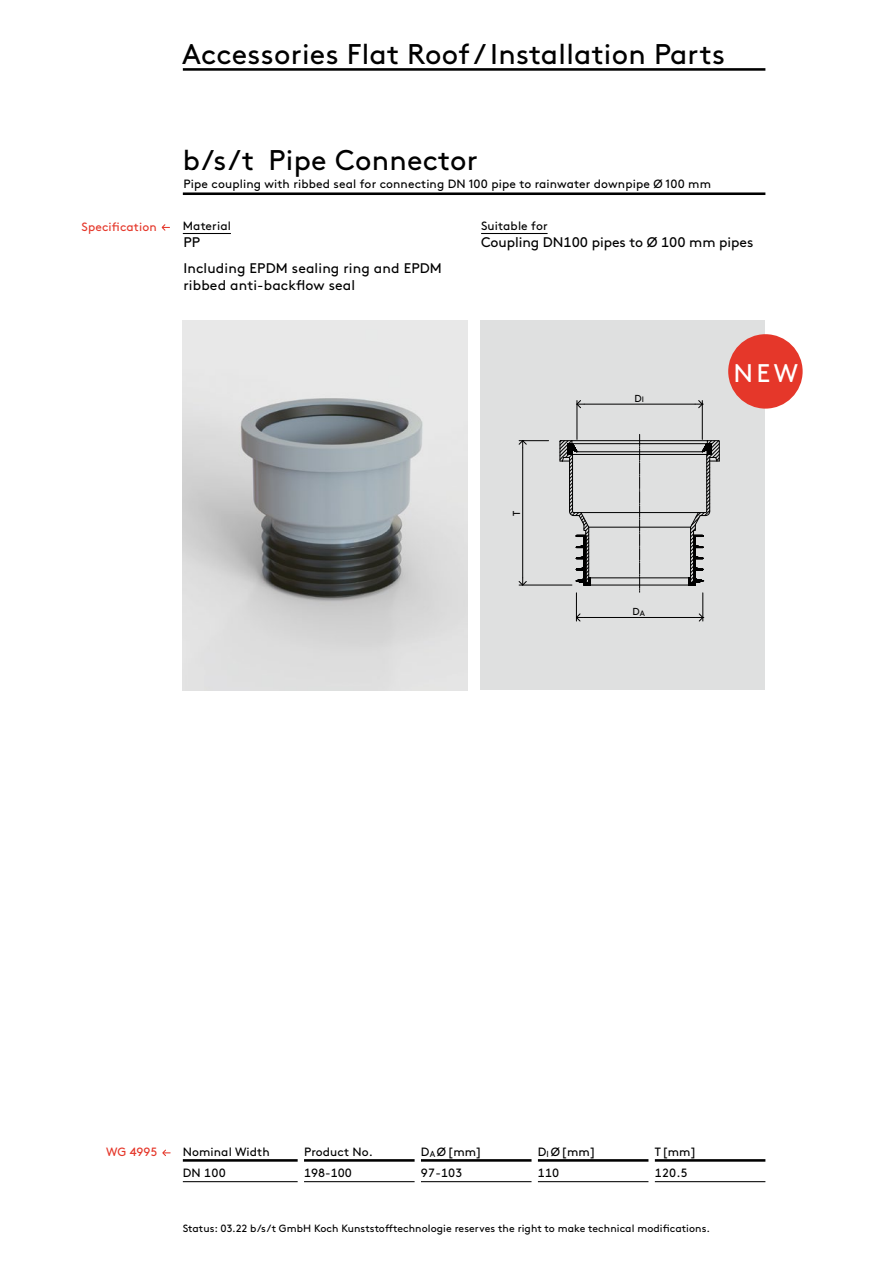
<style>
.page{position:relative;width:893px;height:1263px;background:#fff}
.page>*{position:absolute;margin:0;border:0;box-sizing:border-box;transform-origin:0 0}
.t1{font:28.5px "Brown Pro";letter-spacing:.01em;color:#000}
.t2{font:25.5px "Brown Pro";color:#fff}
.t3{font:13.95px/25.8px "Brown Pro";letter-spacing:.01em;color:#000}
.t4{font:12px "Brown Pro";letter-spacing:.01em;color:#000}
.t5{font:12px "Brown Pro";letter-spacing:.01em;color:#e5372a}
.t6{font:10.5px "Brown Pro";letter-spacing:.005em;color:#000}
.t7{font:10.2px "Brown Pro";color:#000}
.s1{font-size:7.95px}
</style>
<div class="page">
<img style="left:183px;top:320px;width:285px;height:370px">
<div style="left:480px;top:320px;width:285px;height:370px;background:#dfe0e0"></div>
<hr style="left:577px;top:451px;width:125px;height:1px;background:#000">
<hr style="left:590px;top:577px;width:99px;height:1px;background:#000">
<hr style="left:590px;top:585px;width:99px;height:1px;background:#000">
<hr style="left:572px;top:443px;width:135px;height:1px;background:#000">
<hr style="left:572px;top:440px;width:135px;height:1px;background:#000">
<hr style="left:572px;top:454px;width:135px;height:1px;background:#000">
<hr style="left:589px;top:527px;width:101px;height:1px;background:#000">
<hr style="left:581px;top:512px;width:117px;height:1px;background:#000">
<hr style="left:584px;top:617px;width:112px;height:1px;background:#000">
<svg style="left:576px;top:593px;width:8px;height:29px"></svg>
<hr style="left:577px;top:400px;width:1px;height:39px;background:#000">
<hr style="left:702px;top:400px;width:1px;height:39px;background:#000">
<hr style="left:584px;top:404px;width:111px;height:1px;background:#000">
<svg style="left:576px;top:400px;width:8px;height:9px"></svg>
<hr style="left:519px;top:585px;width:53px;height:1px;background:#000">
<hr style="left:519px;top:440px;width:30px;height:1px;background:#000">
<hr style="left:522px;top:448px;width:1px;height:130px;background:#000">
<svg style="left:518px;top:578px;width:9px;height:8px"></svg>
<svg style="left:639px;top:434px;width:1px;height:158px"></svg>
<svg style="left:696px;top:593px;width:8px;height:29px"></svg>
<svg style="left:688px;top:440px;width:32px;height:146px"></svg>
<svg style="left:695px;top:400px;width:8px;height:9px"></svg>
<svg style="left:559px;top:440px;width:32px;height:146px"></svg>
<svg style="left:518px;top:440px;width:9px;height:8px"></svg>
<hr style="left:183px;top:233px;width:48px;height:1px;background:#000">
<hr style="left:481px;top:233px;width:67px;height:1px;background:#000">
<svg style="left:161px;top:224px;width:9px;height:7px"></svg>
<hr style="left:183px;top:192px;width:582px;height:3px;background:#000">
<hr style="left:183px;top:68px;width:582px;height:3px;background:#000">
<hr style="left:183px;top:1181px;width:115px;height:1px;background:#000">
<hr style="left:304px;top:1181px;width:111px;height:1px;background:#000">
<hr style="left:421px;top:1181px;width:110px;height:1px;background:#000">
<hr style="left:538px;top:1181px;width:110px;height:1px;background:#000">
<hr style="left:655px;top:1181px;width:110px;height:1px;background:#000">
<hr style="left:183px;top:1159px;width:115px;height:3px;background:#000">
<hr style="left:304px;top:1159px;width:111px;height:3px;background:#000">
<hr style="left:421px;top:1159px;width:110px;height:3px;background:#000">
<hr style="left:538px;top:1159px;width:110px;height:3px;background:#000">
<hr style="left:655px;top:1159px;width:110px;height:3px;background:#000">
<svg style="left:162px;top:1149px;width:8px;height:7px"></svg>
<div style="left:728px;top:334px;width:75px;height:75px;background:#e5372a;border-radius:50%"></div>
<h1 class="t1" style="left:182px;top:32px;width:545px">Accessories Flat Roof / Installation Parts</h1>
<p class="t5" style="left:82px;top:217px;width:77px">Specification</p>
<h1 class="t1" style="left:183px;top:139px;width:297px">b/s/t Pipe Connector</h1>
<p class="t4" style="left:184px;top:175px;width:529px">Pipe coupling with ribbed seal for connecting DN 100 pipe to rainwater downpipe Ø 100 mm</p>
<p class="t4" style="left:183px;top:217px;width:50px">Material</p>
<p class="t3" style="left:183px;top:228px;width:260px">PP<br>Including EPDM sealing ring and EPDM</p>
<p class="t3" style="left:183px;top:271px;width:173px">ribbed anti-backflow seal</p>
<p class="t4" style="left:481px;top:217px;width:68px">Suitable for</p>
<p class="t3" style="left:481px;top:228px;width:274px">Coupling DN100 pipes to Ø 100 mm pipes</p>
<p class="t7" style="left:634px;top:390px;width:11px">D<span class="s1">I</span></p>
<h2 class="t2" style="left:734px;top:354px;width:66px">NEW</h2>
<p class="t7" style="left:509px;top:516px;width:7px;rotate:-90deg">T</p>
<p class="t7" style="left:632px;top:604px;width:14px">D<span class="s1">A</span></p>
<p class="t5" style="left:106px;top:1143px;width:53px">WG 4995</p>
<p class="t4" style="left:183px;top:1143px;width:88px">Nominal Width</p>
<p class="t4" style="left:304px;top:1143px;width:70px">Product No.</p>
<p class="t4" style="left:421px;top:1143px;width:62px">D<sub>A</sub> Ø[mm]</p>
<p class="t4" style="left:538px;top:1143px;width:59px">D<sub>I</sub> Ø[mm]</p>
<p class="t4" style="left:655px;top:1143px;width:43px">T[mm]</p>
<p class="t4" style="left:183px;top:1164px;width:44px">DN 100</p>
<p class="t4" style="left:304px;top:1164px;width:49px">198-100</p>
<p class="t4" style="left:421px;top:1164px;width:43px">97-103</p>
<p class="t4" style="left:538px;top:1164px;width:23px">110</p>
<p class="t4" style="left:655px;top:1164px;width:34px">120.5</p>
<p class="t6" style="left:183px;top:1221px;width:529px">Status: 03.22 b/s/t GmbH Koch Kunststofftechnologie reserves the right to make technical modifications.</p>
</div>
